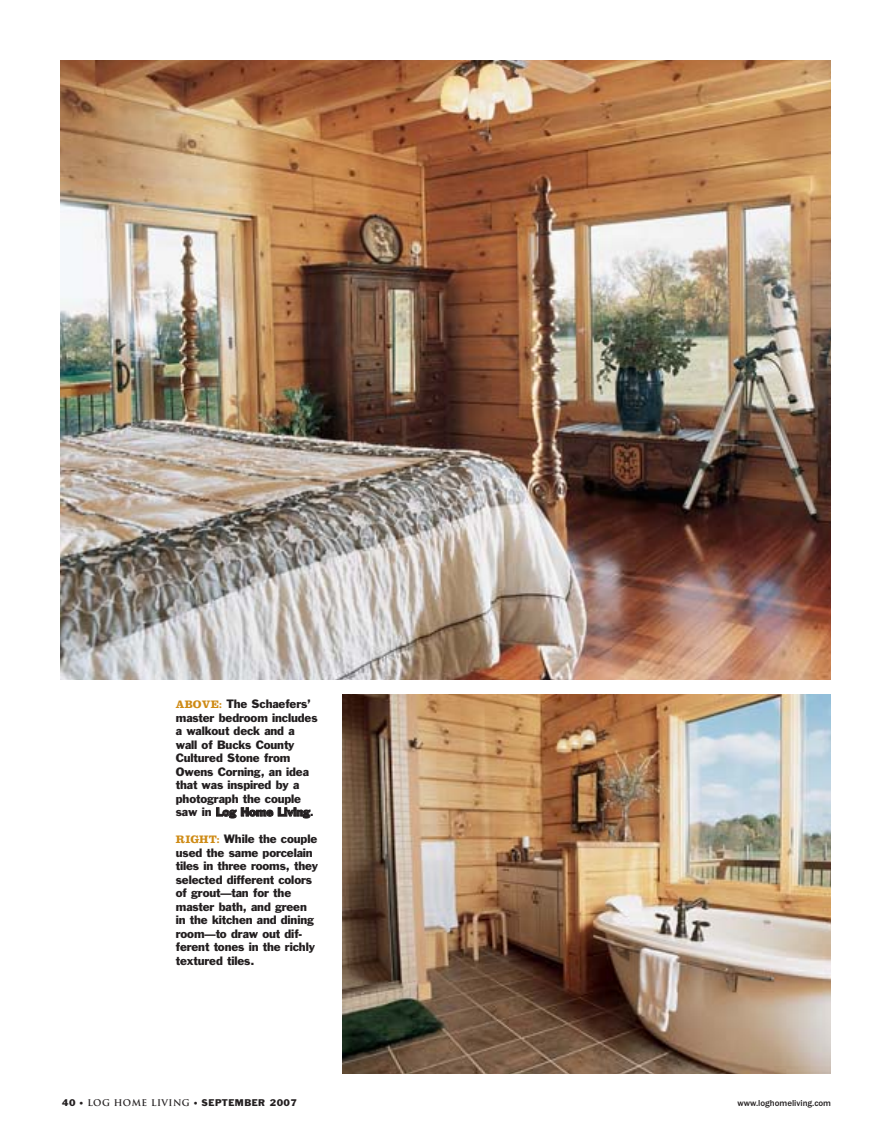
<style>
.page{position:relative;width:891px;height:1134px;background:#fff}
.page>*{position:absolute;margin:0;border:0;box-sizing:border-box;transform-origin:0 0}
.t1{font:11.25px/13.5px "Franklin Gothic";letter-spacing:-.01em;color:#231f20}
.t2{font:9px "Franklin Gothic";letter-spacing:.05em;color:#231f20}
.t3{font:500 9px "Franklin Got T";color:#231f20}
.s1{font-family:"Clarendon";font-weight:700;color:#ce8a14}
.s2{font-size:7.5px}
.s3{font-family:"Trajan";font-weight:700}
</style>
<div class="page">
<img style="left:61px;top:61px;width:769px;height:618px">
<img style="left:343px;top:694px;width:487px;height:379px">
<p class="t1" style="left:176px;top:698px;width:143px"><span class="s1">ABOVE:</span> The Schaefers’ master bedroom includes a walkout deck and a wall of Bucks County<br>Cultured Stone from<br>Owens Corning, an idea that was inspired by a photograph the couple saw in Log Home Living.</p>
<p class="t1" style="left:176px;top:833px;width:144px"><span class="s1">RIGHT:</span> While the couple used the same porcelain tiles in three rooms, they selected different colors of grout—tan for the master bath, and green in the kitchen and dining room—to draw out dif&shy;ferent tones in the richly textured tiles.</p>
<p class="t2" style="left:62px;top:1100px;width:236px">40 <span class="s2">•</span> <span class="s3">LOG HOME LIVING</span> <span class="s2">•</span> SEPTEMBER 2007</p>
<p class="t3" style="left:737px;top:1100px;width:95px">www.loghomeliving.com</p>
</div>
